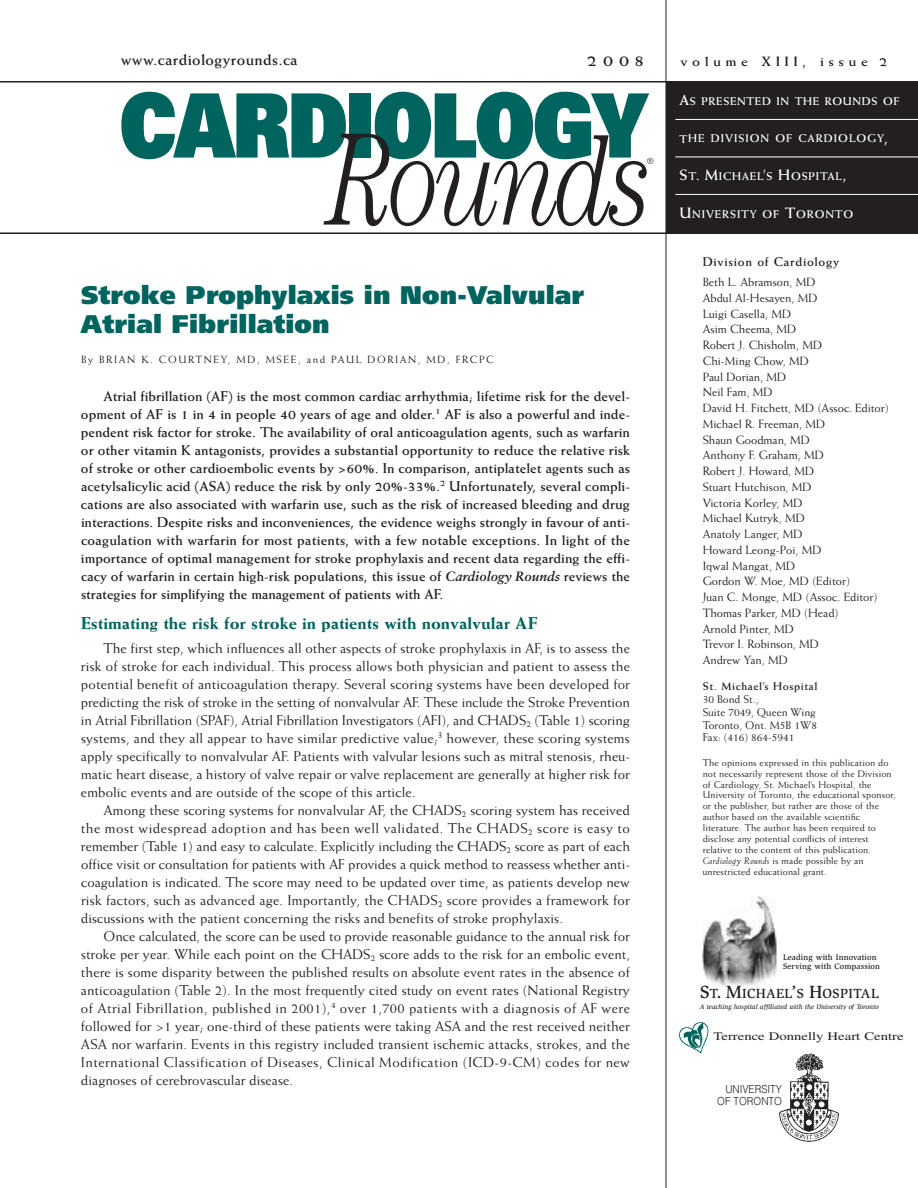
<style>
.page{position:relative;width:918px;height:1188px;background:#fff}
.page>*{position:absolute;margin:0;border:0;box-sizing:border-box;transform-origin:0 0}
.t1{font:italic 300 132px "Century";letter-spacing:-.045em;color:#231f20;scale:.75 1}
.t2{font:900 88.8px "Univers";letter-spacing:-.03em;color:#00645e;scale:.85 1}
.t3{font:900 25.5px/28.5px "Frutiger";letter-spacing:.005em;color:#00645e}
.t4{font:800 17.25px "Weiss";color:#00645e}
.t5{font:700 15.75px "Weiss";letter-spacing:.03em;color:#231f20}
.t6{font:14.25px/18px "Weiss";letter-spacing:.005em;color:#231f20;text-align:justify}
.t7{font:700 14.25px/18px "Weiss";color:#231f20;text-align:justify}
.t8{font:500 13.65px "Slimbach";letter-spacing:.02em;color:#231f20}
.t9{font:700 13.5px "Weiss";letter-spacing:.305em;color:#231f20;scale:1.1 1}
.t10{font:700 12.75px "Weiss";letter-spacing:.055em;color:#231f20}
.t11{font:12px/15.8px "Weiss";color:#231f20}
.t12{font:11.55px "Times";color:#231f20;scale:1.28 1}
.t13{font:700 11.25px "Weiss";letter-spacing:.075em;color:#fff}
.t14{font:11.25px/12.8px "Weiss";color:#231f20}
.t15{font:700 11.25px "Weiss";letter-spacing:.055em;color:#231f20}
.t16{font:300 11.1px/12px "Helvetica";color:#231f20;text-align:right;scale:.9 1}
.t17{font:10.5px "Weiss";letter-spacing:.15em;color:#231f20}
.t18{font:9.75px/10.8px "Weiss";letter-spacing:.015em;color:#231f20}
.t19{font:300 9px "Century";color:#231f20}
.t20{font:500 8.25px/9.6px "Slimbach";letter-spacing:.015em;color:#231f20}
.t21{font:italic 500 6.75px "Slimbach";color:#231f20}
.s1{font-family:"Sabon";font-style:italic;font-size:13.5px}
.s2{font-size:15px}
.s3{font-style:italic}
.s4{font-size:18.15px}
</style>
<div class="page">
<hr style="left:666px;top:0;width:1px;height:1188px;background:#231f20">
<hr style="left:0;top:81px;width:666px;height:1px;background:#231f20">
<hr style="left:0;top:232px;width:666px;height:2px;background:#231f20">
<div style="left:666px;top:81px;width:252px;height:153px;background:#231f20"></div>
<hr style="left:675px;top:119px;width:243px;height:1px;background:#fff">
<hr style="left:675px;top:157px;width:243px;height:1px;background:#fff">
<hr style="left:675px;top:194px;width:243px;height:1px;background:#fff">
<img style="left:702px;top:897px;width:75px;height:90px">
<img style="left:779px;top:1053px;width:60px;height:89px">
<img style="left:679px;top:1023px;width:30px;height:30px">
<p class="t5" style="left:121px;top:54px;width:178px">www.cardiologyrounds.ca</p>
<h2 class="t2" style="left:119px;top:93px;width:623px">CARDIOLOGY</h2>
<h1 class="t1" style="left:329px;top:134px;width:431px">Rounds</h1>
<p class="t19" style="left:647px;top:158px;width:9px">®</p>
<h3 class="t3" style="left:81px;top:283px;width:505px">Stroke Prophylaxis in Non-Valvular<br>Atrial Fibrillation</h3>
<p class="t17" style="left:81px;top:355px;width:414px">By BRIAN K. COURTNEY, MD, MSEE, and PAUL DORIAN, MD, FRCPC</p>
<p class="t7" style="left:81px;top:388px;width:551px;text-indent:23px">Atrial fibrillation (AF) is the most common cardiac arrhythmia; lifetime risk for the devel&shy;opment of AF is 1 in 4 in people 40 years of age and older.<sup>1</sup> AF is also a powerful and inde&shy;pendent risk factor for stroke. The availability of oral anticoagulation agents, such as warfarin or other vitamin K antagonists, provides a substantial opportunity to reduce the relative risk of stroke or other cardioembolic events by &gt;60%. In comparison, antiplatelet agents such as acetylsalicylic acid (ASA) reduce the risk by only 20%-33%.<sup>2</sup> Unfortunately, several compli&shy;cations are also associated with warfarin use, such as the risk of increased bleeding and drug interactions. Despite risks and inconveniences, the evidence weighs strongly in favour of anti&shy;coagulation with warfarin for most patients, with a few notable exceptions. In light of the importance of optimal management for stroke prophylaxis and recent data regarding the effi&shy;cacy of warfarin in certain high-risk populations, this issue of <span class="s1">Cardiology Rounds</span> reviews the strategies for simplifying the management of patients with AF.</p>
<p class="t4" style="left:81px;top:617px;width:458px">Estimating the risk for stroke in patients with nonvalvular AF</p>
<p class="t6" style="left:81px;top:640px;width:551px;text-indent:23px">The first step, which influences all other aspects of stroke prophylaxis in AF, is to assess the risk of stroke for each individual. This process allows both physician and patient to assess the potential benefit of anticoagulation therapy. Several scoring systems have been developed for predicting the risk of stroke in the setting of nonvalvular AF. These include the Stroke Prevention in Atrial Fibrillation (SPAF), Atrial Fibrillation Investigators (AFI), and CHADS<sub>2</sub> (Table 1) scoring systems, and they all appear to have similar predictive value;<sup>3</sup> however, these scoring systems apply specifically to nonvalvular AF. Patients with valvular lesions such as mitral stenosis, rheu&shy;matic heart disease, a history of valve repair or valve replacement are generally at higher risk for embolic events and are outside of the scope of this article.</p>
<p class="t6" style="left:81px;top:802px;width:551px;text-indent:22px">Among these scoring systems for nonvalvular AF, the CHADS<sub>2</sub> scoring system has received the most widespread adoption and has been well validated. The CHADS<sub>2</sub> score is easy to remember (Table 1) and easy to calculate. Explicitly including the CHADS<sub>2</sub> score as part of each office visit or consultation for patients with AF provides a quick method to reassess whether anti&shy;coagulation is indicated. The score may need to be updated over time, as patients develop new risk factors, such as advanced age. Importantly, the CHADS<sub>2</sub> score provides a framework for discussions with the patient concerning the risks and benefits of stroke prophylaxis.</p>
<p class="t6" style="left:81px;top:928px;width:551px;text-indent:23px">Once calculated, the score can be used to provide reasonable guidance to the annual risk for stroke per year. While each point on the CHADS<sub>2</sub> score adds to the risk for an embolic event, there is some disparity between the published results on absolute event rates in the absence of anticoagulation (Table 2). In the most frequently cited study on event rates (National Registry of Atrial Fibrillation, published in 2001),<sup>4</sup> over 1,700 patients with a diagnosis of AF were followed for &gt;1 year; one-third of these patients were taking ASA and the rest received neither ASA nor warfarin. Events in this registry included transient ischemic attacks, strokes, and the International Classification of Diseases, Clinical Modification (ICD-9-CM) codes for new diagnoses of cerebrovascular disease.</p>
<p class="t9" style="left:680px;top:57px;width:190px">volume XIII, issue 2</p>
<p class="t13" style="left:680px;top:97px;width:222px"><span class="s2">A</span>S PRESENTED IN THE ROUNDS OF</p>
<p class="t13" style="left:680px;top:135px;width:210px">THE DIVISION OF CARDIOLOGY<span class="s2">,</span></p>
<p class="t13" style="left:680px;top:172px;width:169px"><span class="s2">S</span>T<span class="s2">. M</span>ICHAEL<span class="s2">’</span>S <span class="s2">H</span>OSPITAL<span class="s2">,</span></p>
<p class="t13" style="left:680px;top:210px;width:175px"><span class="s2">U</span>NIVERSITY OF <span class="s2">T</span>ORONTO</p>
<p class="t10" style="left:703px;top:257px;width:138px">Division of Cardiology</p>
<p class="t11" style="left:703px;top:275px;width:188px">Beth L. Abramson, MD<br>Abdul Al-Hesayen, MD<br>Luigi Casella, MD<br>Asim Cheema, MD<br>Robert J. Chisholm, MD<br>Chi-Ming Chow, MD<br>Paul Dorian, MD<br>Neil Fam, MD<br>David H. Fitchett, MD (Assoc. Editor)<br>Michael R. Freeman, MD<br>Shaun Goodman, MD<br>Anthony F. Graham, MD<br>Robert J. Howard, MD<br>Stuart Hutchison, MD<br>Victoria Korley, MD<br>Michael Kutryk, MD<br>Anatoly Langer, MD<br>Howard Leong-Poi, MD<br>Iqwal Mangat, MD<br>Gordon W. Moe, MD (Editor)<br>Juan C. Monge, MD (Assoc. Editor)<br>Thomas Parker, MD (Head)<br>Arnold Pinter, MD<br>Trevor I. Robinson, MD<br>Andrew Yan, MD</p>
<p class="t15" style="left:703px;top:683px;width:116px">St. Michael’s Hospital</p>
<p class="t14" style="left:703px;top:694px;width:116px">30 Bond St.,<br>Suite 7049, Queen Wing<br>Toronto, Ont. M5B 1W8<br>Fax: (416) 864-5941</p>
<p class="t18" style="left:703px;top:758px;width:195px">The opinions expressed in this publication do not necessarily represent those of the Division of Cardiology, St. Michael’s Hospital, the University of Toronto, the educational sponsor, or the publisher, but rather are those of the author based on the available scientific literature. The author has been required to disclose any potential conflicts of interest relative to the content of this publication.<br><span class="s3">Cardiology Rounds</span> is made possible by an unrestricted educational grant.</p>
<p class="t20" style="left:783px;top:953px;width:98px">Leading with Innovation<br>Serving with Compassion</p>
<p class="t8" style="left:700px;top:988px;width:180px"><span class="s4">S</span>T<span class="s4">. M</span>ICHAEL<span class="s4">’</span>S <span class="s4">H</span>OSPITAL</p>
<p class="t21" style="left:700px;top:1004px;width:181px">A teaching hospital affiliated with the University of Toronto</p>
<p class="t12" style="left:714px;top:1032px;width:150px">Terrence Donnelly Heart Centre</p>
<p class="t16" style="left:717px;top:1084px;width:73px">UNIVERSITY<br>OF TORONTO</p>
</div>
